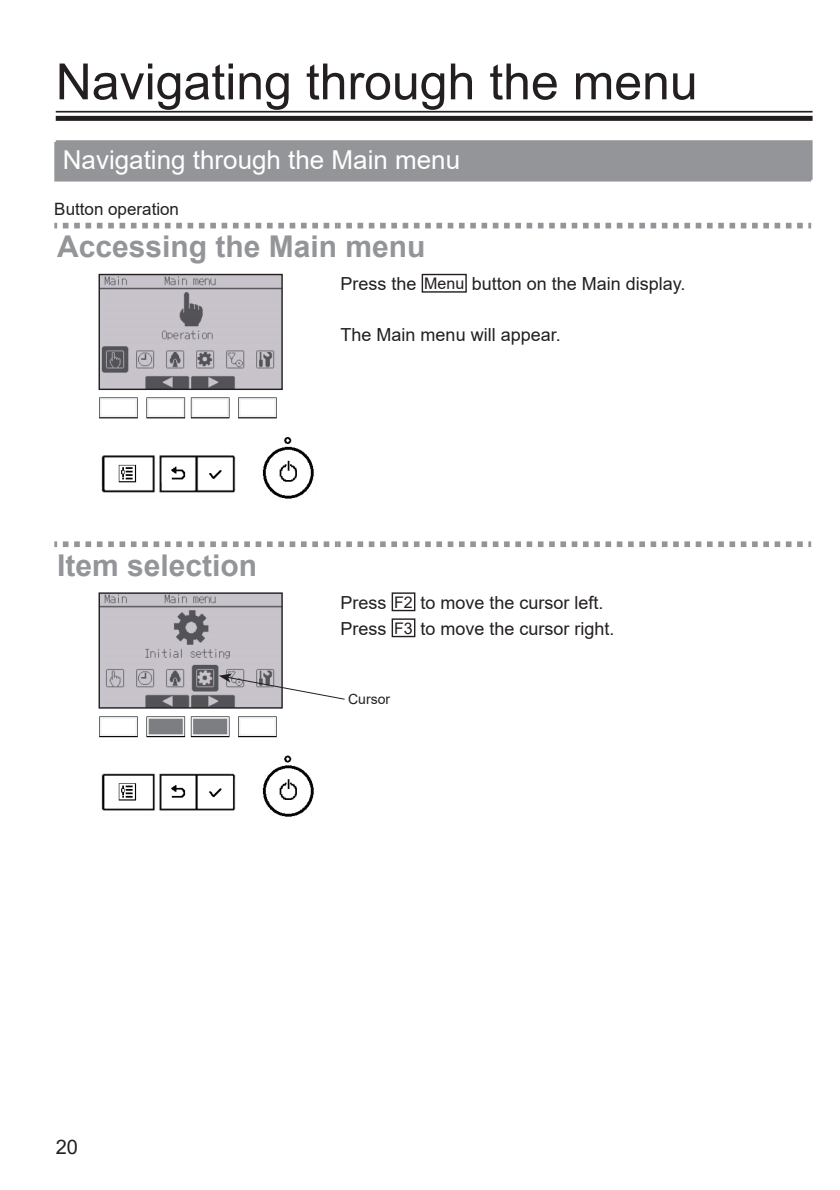
<style>
.page{position:relative;width:840px;height:1190px;background:#fff}
.page>*{position:absolute;margin:0;border:0;box-sizing:border-box;transform-origin:0 0}
.t1{font:50px "Arial";color:#231f20}
.t2{font:700 30px "Arial";color:#939598}
.t3{font:26px "Arial";color:#fff}
.t4{font:20px "Arial";color:#231f20}
.t5{font:18px/26px "Arial";color:#231f20}
.t6{font:17px "Arial";color:#231f20}
.t7{font:14px "Arial";color:#231f20}
.s1{font-size:16px}
</style>
<div class="page">
<hr style="left:56px;top:111px;width:757px;height:2px;background:#231f20">
<div style="left:56px;top:116px;width:757px;height:5px;background:#231f20"></div>
<div style="left:56px;top:140px;width:757px;height:40px;background:#939598"></div>
<div style="left:54px;top:142px;width:757px;height:40px;background:#939598"></div>
<svg style="left:54px;top:223px;width:3px;height:5px"></svg>
<svg style="left:63px;top:223px;width:17px;height:5px"></svg>
<svg style="left:86px;top:223px;width:725px;height:5px"></svg>
<img style="left:99px;top:397px;width:215px;height:102px">
<img style="left:101px;top:276px;width:180px;height:112px">
<div style="left:99px;top:274px;width:184px;height:116px;border:1px solid #231f20"></div>
<div style="left:422px;top:274px;width:45px;height:19px;border:1px solid #231f20"></div>
<svg style="left:57px;top:541px;width:6px;height:6px"></svg>
<svg style="left:54px;top:541px;width:3px;height:6px"></svg>
<svg style="left:63px;top:541px;width:17px;height:6px"></svg>
<svg style="left:86px;top:541px;width:725px;height:6px"></svg>
<img style="left:99px;top:716px;width:215px;height:101px">
<img style="left:101px;top:594px;width:180px;height:113px">
<div style="left:99px;top:592px;width:184px;height:117px;border:1px solid #231f20"></div>
<div style="left:392px;top:592px;width:23px;height:19px;border:1px solid #231f20"></div>
<div style="left:392px;top:618px;width:23px;height:19px;border:1px solid #231f20"></div>
<svg style="left:219px;top:674px;width:126px;height:26px"></svg>
<h1 class="t1" style="left:56px;top:47px;width:643px">Navigating through the menu</h1>
<h3 class="t3" style="left:64px;top:141px;width:81px">@@@</h3>
<p class="t6" style="left:54px;top:197px;width:126px">Button operation</p>
<h2 class="t2" style="left:57px;top:225px;width:370px">Accessing the Main menu</h2>
<p class="t5" style="left:341px;top:271px;width:346px">Press the <span class="s1">Menu</span> button on the Main display.</p>
<p class="t5" style="left:341px;top:322px;width:222px">The Main menu will appear.</p>
<h3 class="t3" style="left:63px;top:142px;width:399px">Navigating through the Main menu</h3>
<h2 class="t2" style="left:57px;top:544px;width:202px">Item selection</h2>
<p class="t5" style="left:341px;top:589px;width:275px">Press <span class="s1">F2</span> to move the cursor left.<br>Press <span class="s1">F3</span> to move the cursor right.</p>
<p class="t7" style="left:348px;top:690px;width:44px">Cursor</p>
<p class="t4" style="left:56px;top:1133px;width:24px">20</p>
</div>
